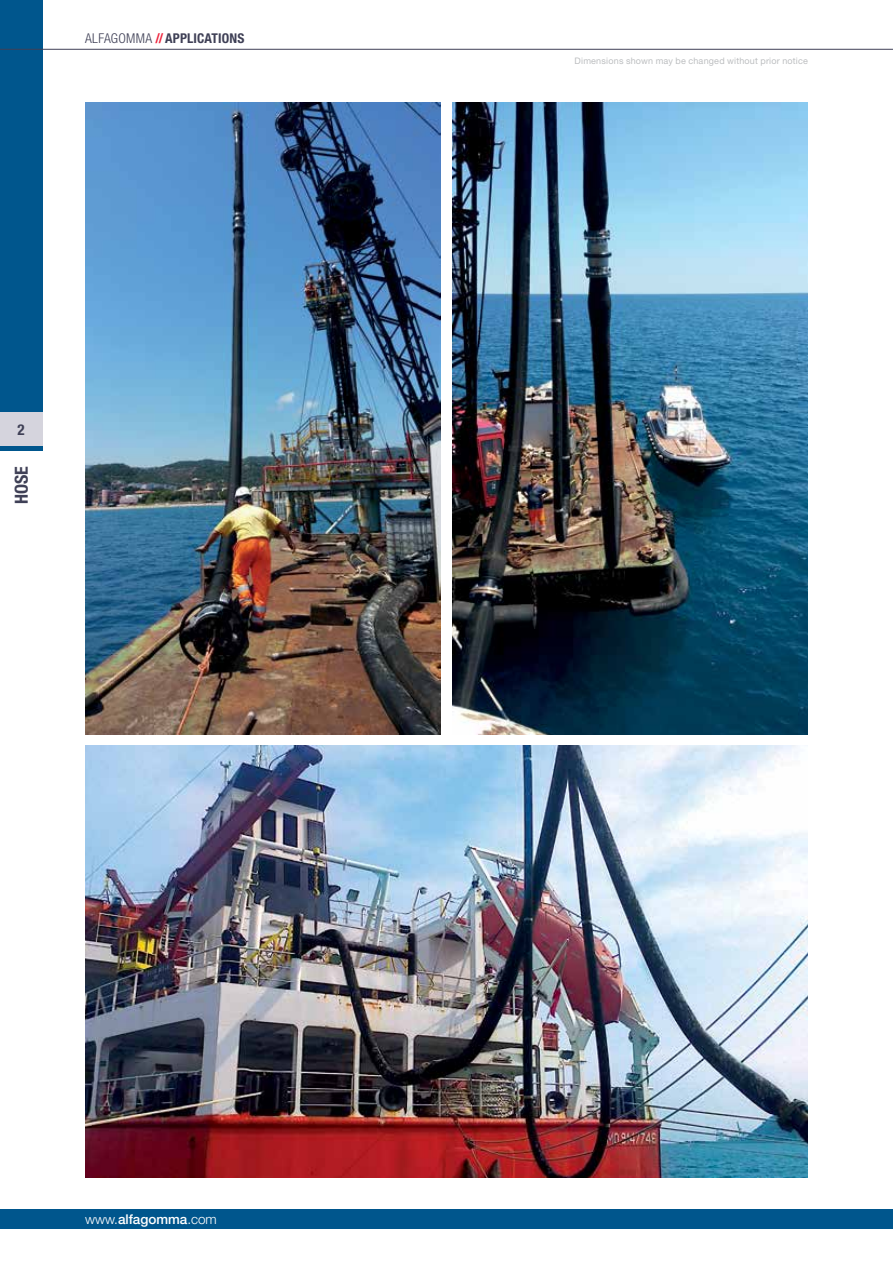
<style>
.page{position:relative;width:893px;height:1263px;background:#fff}
.page>*{position:absolute;margin:0;border:0;box-sizing:border-box;transform-origin:0 0}
.t1{font:700 condensed 18px "Helvetica Neue LT Std";color:#3f4056}
.t2{font:700 condensed 15px "Helvetica Neue LT Std";color:#3f4056}
.t3{font:700 condensed 13.5px "Helvetica Neue LT Std";letter-spacing:.01em;color:#3f4056}
.t4{font:500 13.5px "Helvetica Neue LT Std";color:#fff}
.t5{font:9px "Helvetica Neue LT Std";letter-spacing:.02em;color:#bcbec0}
.s1{font-weight:300}
.s2{color:#ee243d}
</style>
<div class="page">
<div style="left:0;top:0;width:43px;height:412px;background:#00568d"></div>
<div style="left:0;top:412px;width:43px;height:34px;background:#d5d4dd"></div>
<div style="left:0;top:446px;width:43px;height:5px;background:#00568d"></div>
<hr style="left:0;top:49px;width:893px;height:1px;background:#3f4056">
<div style="left:0;top:1210px;width:893px;height:19px;background:#00568d"></div>
<img style="left:85px;top:102px;width:356px;height:633px">
<img style="left:85px;top:745px;width:723px;height:433px">
<img style="left:452px;top:102px;width:356px;height:633px">
<h3 class="t3" style="left:85px;top:30px;width:161px"><span class="s1">ALFAGOMMA</span> <span class="s2">//</span> APPLICATIONS</h3>
<h2 class="t2" style="left:18px;top:420px;width:9px">2</h2>
<h1 class="t1" style="left:10px;top:504px;width:40px;rotate:-90deg">HOSE</h1>
<h3 class="t4" style="left:85px;top:1211px;width:133px"><span class="s1">www.</span>alfagomma<span class="s1">.com</span></h3>
<p class="t5" style="left:575px;top:55px;width:235px">Dimensions shown may be changed without prior notice</p>
</div>
